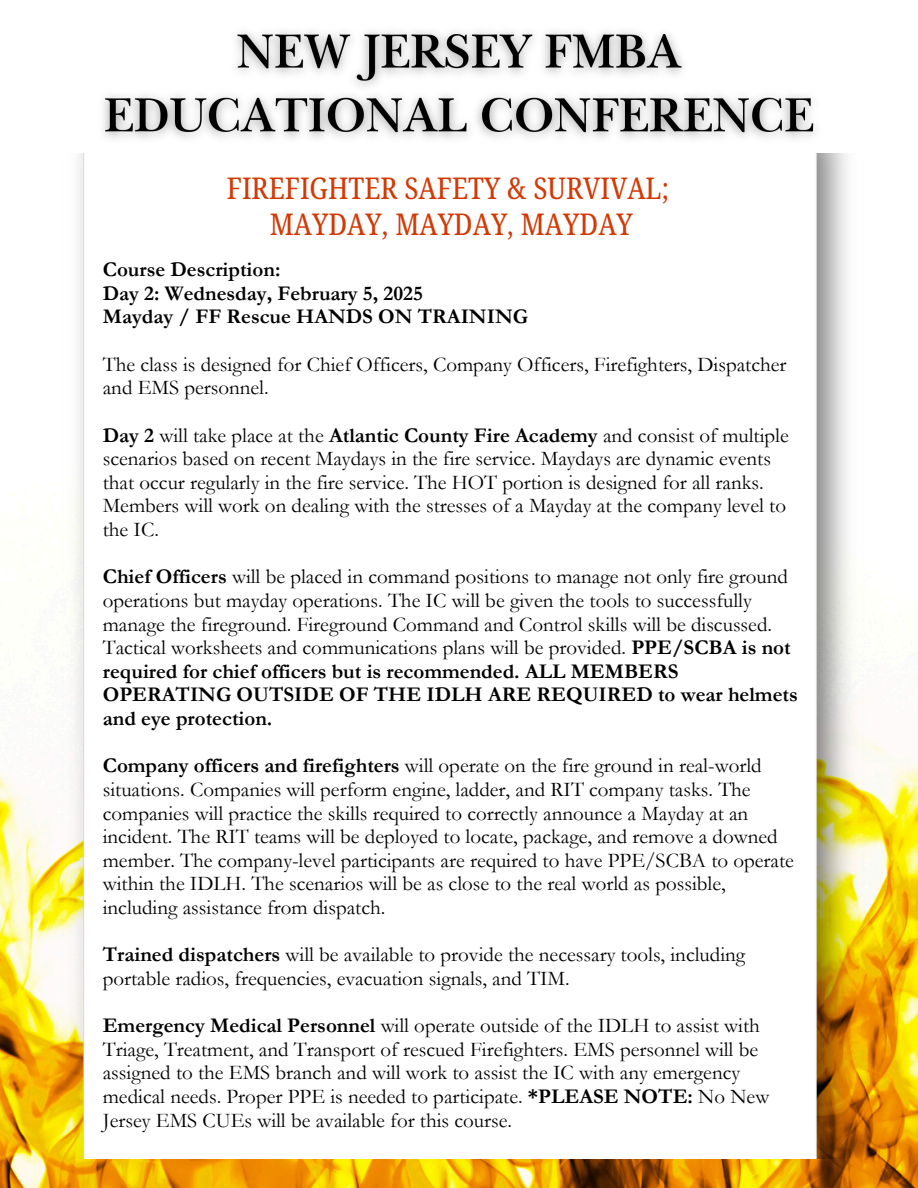
<style>
.page{position:relative;width:918px;height:1188px;background:#fff}
.page>*{position:absolute;margin:0;border:0;box-sizing:border-box;transform-origin:0 0}
.t1{font:30px/36px "Noto Serif Ethiopic Condensed";color:#d23905;text-align:center}
.t2{font:21px/23.7px "Garamond";color:#000}
.t3{font:700 21px/23.7px "Garamond";color:#000}
.s1{font-weight:700}
</style>
<div class="page">
<img style="left:0;top:740px;width:918px;height:448px">
<img style="left:62px;top:153px;width:803px;height:1005px">
<img style="left:103px;top:31px;width:713px;height:108px">
<p class="t1" style="left:227px;top:169px;width:444px">FIREFIGHTER SAFETY &amp; SURVIVAL;<br>MAYDAY, MAYDAY, MAYDAY</p>
<p class="t3" style="left:103px;top:258px;width:427px">Course Description:<br>Day 2: Wednesday, February 5, 2025<br>Mayday / FF Rescue HANDS ON TRAINING</p>
<h2 class="t2" style="left:103px;top:352px;width:685px">The class is designed for Chief Officers, Company Officers, Firefighters, Dispatcher and EMS personnel.</h2>
<h3 class="t2" style="left:103px;top:423px;width:688px"><span class="s1">Day 2</span> will take place at the <span class="s1">Atlantic County Fire Academy</span> and consist of multiple scenarios based on recent Maydays in the fire service. Maydays are dynamic events that occur regularly in the fire service. The HOT portion is designed for all ranks.<br>Members will work on dealing with the stresses of a Mayday at the company level to the IC.</h3>
<p class="t2" style="left:103px;top:565px;width:697px"><span class="s1">Chief Officers</span> will be placed in command positions to manage not only fire ground operations but mayday operations. The IC will be given the tools to successfully manage the fireground. Fireground Command and Control skills will be discussed.<br>Tactical worksheets and communications plans will be provided. <span class="s1">PPE/SCBA is not required for chief officers but is recommended. ALL MEMBERS OPERATING OUTSIDE OF THE IDLH ARE REQUIRED to wear helmets and eye protection.</span></p>
<p class="t2" style="left:103px;top:754px;width:693px"><span class="s1">Company officers and firefighters</span> will operate on the fire ground in real-world situations. Companies will perform engine, ladder, and RIT company tasks. The companies will practice the skills required to correctly announce a Mayday at an incident. The RIT teams will be deployed to locate, package, and remove a downed member. The company-level participants are required to have PPE/SCBA to operate within the IDLH. The scenarios will be as close to the real world as possible, including assistance from dispatch.</p>
<p class="t2" style="left:103px;top:943px;width:644px"><span class="s1">Trained dispatchers</span> will be available to provide the necessary tools, including portable radios, frequencies, evacuation signals, and TIM.</p>
<p class="t2" style="left:103px;top:1014px;width:668px"><span class="s1">Emergency Medical Personnel</span> will operate outside of the IDLH to assist with Triage, Treatment, and Transport of rescued Firefighters. EMS personnel will be assigned to the EMS branch and will work to assist the IC with any emergency medical needs. Proper PPE is needed to participate. <span class="s1">*PLEASE NOTE:</span> No New Jersey EMS CUEs will be available for this course.</p>
</div>
